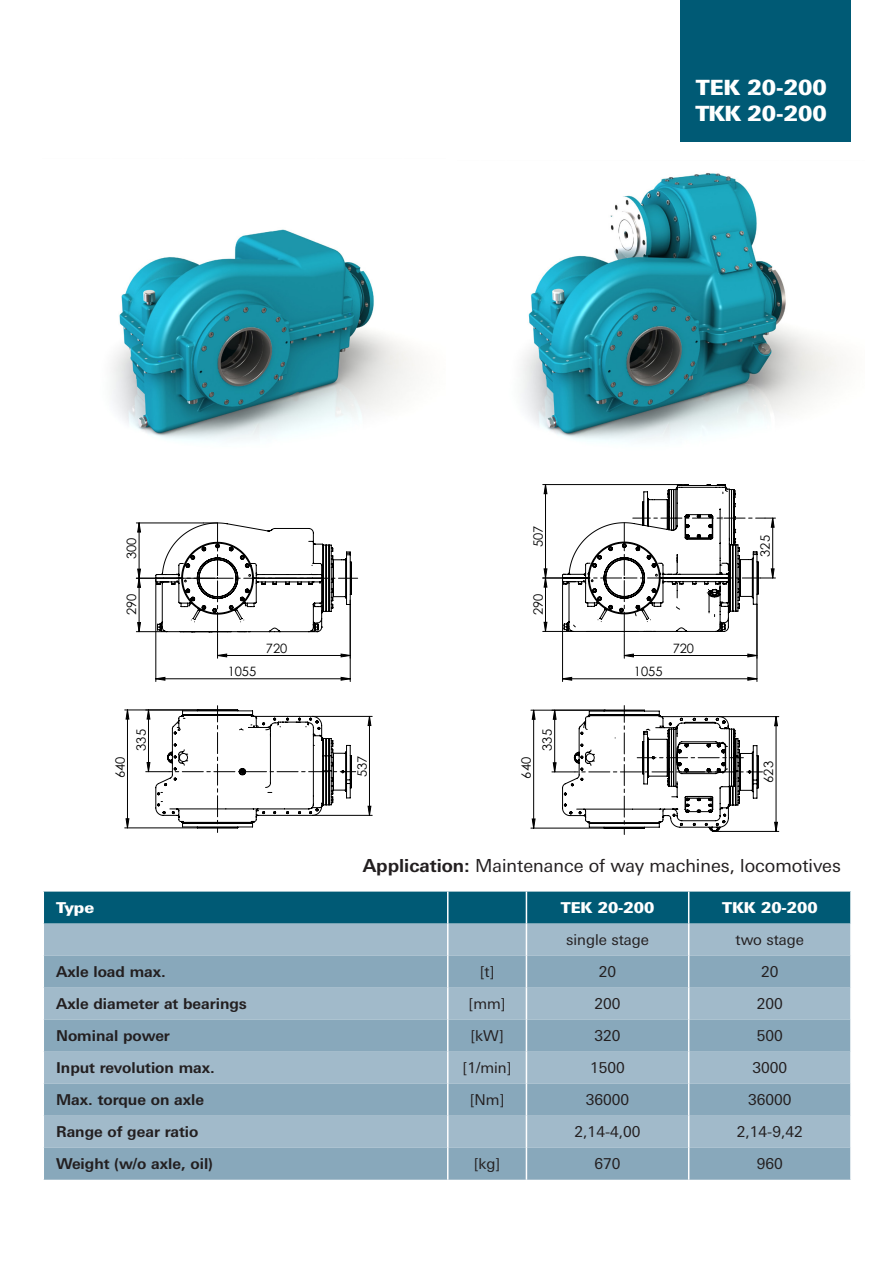
<style>
.page{position:relative;width:893px;height:1263px;background:#fff}
.page>*{position:absolute;margin:0;border:0;box-sizing:border-box;transform-origin:0 0}
.t1{font:900 21px "Linotype Univers Basic";color:#fff}
.t2{font:18px "Linotype Univers Basic";color:#231f20}
.t3{font:700 15px "Linotype Univers Basic";color:#231f20}
.t4{font:15px "Linotype Univers Basic";color:#231f20}
.t5{font:900 15px "Linotype Univers Basic";color:#fff}
.t6{font:12.9px "Century Gothic";color:#000}
.s1{font-weight:700}
</style>
<div class="page">
<div style="left:680px;top:0;width:170px;height:141px;background:#005a75"></div>
<div style="left:44px;top:891px;width:806px;height:33px;background:#005a75"></div>
<div style="left:44px;top:924px;width:806px;height:32px;background:#a1baca"></div>
<svg style="left:44px;top:956px;width:806px;height:224px;background:#93b0c1"></svg>
<hr style="left:447px;top:891px;width:1px;height:33px;background:#fff">
<hr style="left:526px;top:891px;width:1px;height:33px;background:#fff">
<hr style="left:688px;top:891px;width:1px;height:33px;background:#fff">
<hr style="left:447px;top:924px;width:1px;height:32px;background:#fff">
<hr style="left:526px;top:924px;width:1px;height:32px;background:#fff">
<hr style="left:688px;top:924px;width:1px;height:32px;background:#fff">
<hr style="left:447px;top:956px;width:1px;height:32px;background:#fff">
<hr style="left:526px;top:956px;width:1px;height:32px;background:#fff">
<hr style="left:688px;top:956px;width:1px;height:32px;background:#fff">
<hr style="left:447px;top:988px;width:1px;height:32px;background:#fff">
<hr style="left:526px;top:988px;width:1px;height:32px;background:#fff">
<hr style="left:688px;top:988px;width:1px;height:32px;background:#fff">
<hr style="left:447px;top:1020px;width:1px;height:32px;background:#fff">
<hr style="left:526px;top:1020px;width:1px;height:32px;background:#fff">
<hr style="left:688px;top:1020px;width:1px;height:32px;background:#fff">
<hr style="left:447px;top:1052px;width:1px;height:32px;background:#fff">
<hr style="left:526px;top:1052px;width:1px;height:32px;background:#fff">
<hr style="left:688px;top:1052px;width:1px;height:32px;background:#fff">
<hr style="left:447px;top:1084px;width:1px;height:32px;background:#fff">
<hr style="left:526px;top:1084px;width:1px;height:32px;background:#fff">
<hr style="left:688px;top:1084px;width:1px;height:32px;background:#fff">
<hr style="left:447px;top:1116px;width:1px;height:32px;background:#fff">
<hr style="left:526px;top:1116px;width:1px;height:32px;background:#fff">
<hr style="left:688px;top:1116px;width:1px;height:32px;background:#fff">
<hr style="left:447px;top:1148px;width:1px;height:32px;background:#fff">
<hr style="left:526px;top:1148px;width:1px;height:32px;background:#fff">
<hr style="left:688px;top:1148px;width:1px;height:32px;background:#fff">
<hr style="left:350px;top:604px;width:1px;height:77px;background:#000">
<hr style="left:156px;top:578px;width:1px;height:103px;background:#000">
<hr style="left:312px;top:815px;width:60px;height:1px;background:#000">
<hr style="left:312px;top:716px;width:60px;height:1px;background:#000">
<svg style="left:155px;top:677px;width:196px;height:4px"></svg>
<svg style="left:136px;top:522px;width:222px;height:136px"></svg>
<svg style="left:125px;top:706px;width:246px;height:126px"></svg>
<img style="left:112px;top:229px;width:304px;height:212px">
<img style="left:521px;top:173px;width:319px;height:269px">
<hr style="left:721px;top:831px;width:58px;height:1px;background:#000">
<hr style="left:719px;top:716px;width:60px;height:1px;background:#000">
<hr style="left:757px;top:604px;width:1px;height:77px;background:#000">
<hr style="left:562px;top:581px;width:1px;height:100px;background:#000">
<hr style="left:531px;top:710px;width:73px;height:1px;background:#000">
<hr style="left:531px;top:828px;width:73px;height:1px;background:#000">
<svg style="left:774px;top:716px;width:4px;height:116px"></svg>
<svg style="left:562px;top:677px;width:195px;height:4px"></svg>
<svg style="left:532px;top:710px;width:4px;height:119px"></svg>
<svg style="left:543px;top:484px;width:232px;height:174px"></svg>
<svg style="left:552px;top:705px;width:210px;height:129px"></svg>
<p class="t1" style="left:696px;top:75px;width:133px">TEK 20-200</p>
<p class="t1" style="left:695px;top:100px;width:133px">TKK 20-200</p>
<p class="t6" style="left:123px;top:559px;width:23px;rotate:-90deg">300</p>
<p class="t6" style="left:529px;top:547px;width:23px;rotate:-90deg">507</p>
<p class="t6" style="left:756px;top:557px;width:23px;rotate:-90deg">325</p>
<p class="t6" style="left:123px;top:615px;width:23px;rotate:-90deg">290</p>
<p class="t6" style="left:529px;top:615px;width:23px;rotate:-90deg">290</p>
<p class="t6" style="left:266px;top:639px;width:23px">720</p>
<p class="t6" style="left:673px;top:639px;width:23px">720</p>
<p class="t6" style="left:228px;top:662px;width:30px">1055</p>
<p class="t6" style="left:634px;top:662px;width:30px">1055</p>
<p class="t6" style="left:132px;top:751px;width:23px;rotate:-90deg">335</p>
<p class="t6" style="left:538px;top:751px;width:23px;rotate:-90deg">335</p>
<p class="t6" style="left:111px;top:778px;width:23px;rotate:-90deg">640</p>
<p class="t6" style="left:353px;top:777px;width:23px;rotate:-90deg">537</p>
<p class="t6" style="left:517px;top:778px;width:23px;rotate:-90deg">640</p>
<p class="t6" style="left:760px;top:783px;width:23px;rotate:-90deg">623</p>
<p class="t2" style="left:363px;top:855px;width:479px"><span class="s1">Application:</span> Maintenance of way machines, locomotives</p>
<p class="t5" style="left:56px;top:898px;width:40px">Type</p>
<p class="t5" style="left:561px;top:898px;width:95px">TEK 20-200</p>
<p class="t5" style="left:722px;top:898px;width:97px">TKK 20-200</p>
<p class="t4" style="left:566px;top:931px;width:84px">single stage</p>
<p class="t4" style="left:736px;top:931px;width:70px">two stage</p>
<p class="t3" style="left:56px;top:963px;width:111px">Axle load max.</p>
<p class="t4" style="left:480px;top:963px;width:16px">[t]</p>
<p class="t4" style="left:599px;top:963px;width:19px">20</p>
<p class="t4" style="left:761px;top:963px;width:19px">20</p>
<p class="t3" style="left:56px;top:995px;width:192px">Axle diameter at bearings</p>
<p class="t4" style="left:469px;top:995px;width:38px">[mm]</p>
<p class="t4" style="left:594px;top:995px;width:28px">200</p>
<p class="t4" style="left:757px;top:995px;width:28px">200</p>
<p class="t3" style="left:56px;top:1027px;width:115px">Nominal power</p>
<p class="t4" style="left:471px;top:1027px;width:34px">[kW]</p>
<p class="t4" style="left:595px;top:1027px;width:28px">320</p>
<p class="t4" style="left:757px;top:1027px;width:28px">500</p>
<p class="t3" style="left:56px;top:1059px;width:160px">Input revolution max.</p>
<p class="t4" style="left:463px;top:1059px;width:50px">[1/min]</p>
<p class="t4" style="left:590px;top:1059px;width:36px">1500</p>
<p class="t4" style="left:752px;top:1059px;width:36px">3000</p>
<p class="t3" style="left:56px;top:1091px;width:150px">Max. torque on axle</p>
<p class="t4" style="left:470px;top:1091px;width:36px">[Nm]</p>
<p class="t4" style="left:586px;top:1091px;width:45px">36000</p>
<p class="t4" style="left:748px;top:1091px;width:45px">36000</p>
<p class="t3" style="left:56px;top:1123px;width:144px">Range of gear ratio</p>
<p class="t4" style="left:575px;top:1123px;width:68px">2,14-4,00</p>
<p class="t4" style="left:737px;top:1123px;width:68px">2,14-9,42</p>
<p class="t3" style="left:56px;top:1155px;width:158px">Weight (w/o axle, oil)</p>
<p class="t4" style="left:474px;top:1155px;width:28px">[kg]</p>
<p class="t4" style="left:594px;top:1155px;width:28px">670</p>
<p class="t4" style="left:757px;top:1155px;width:28px">960</p>
</div>
